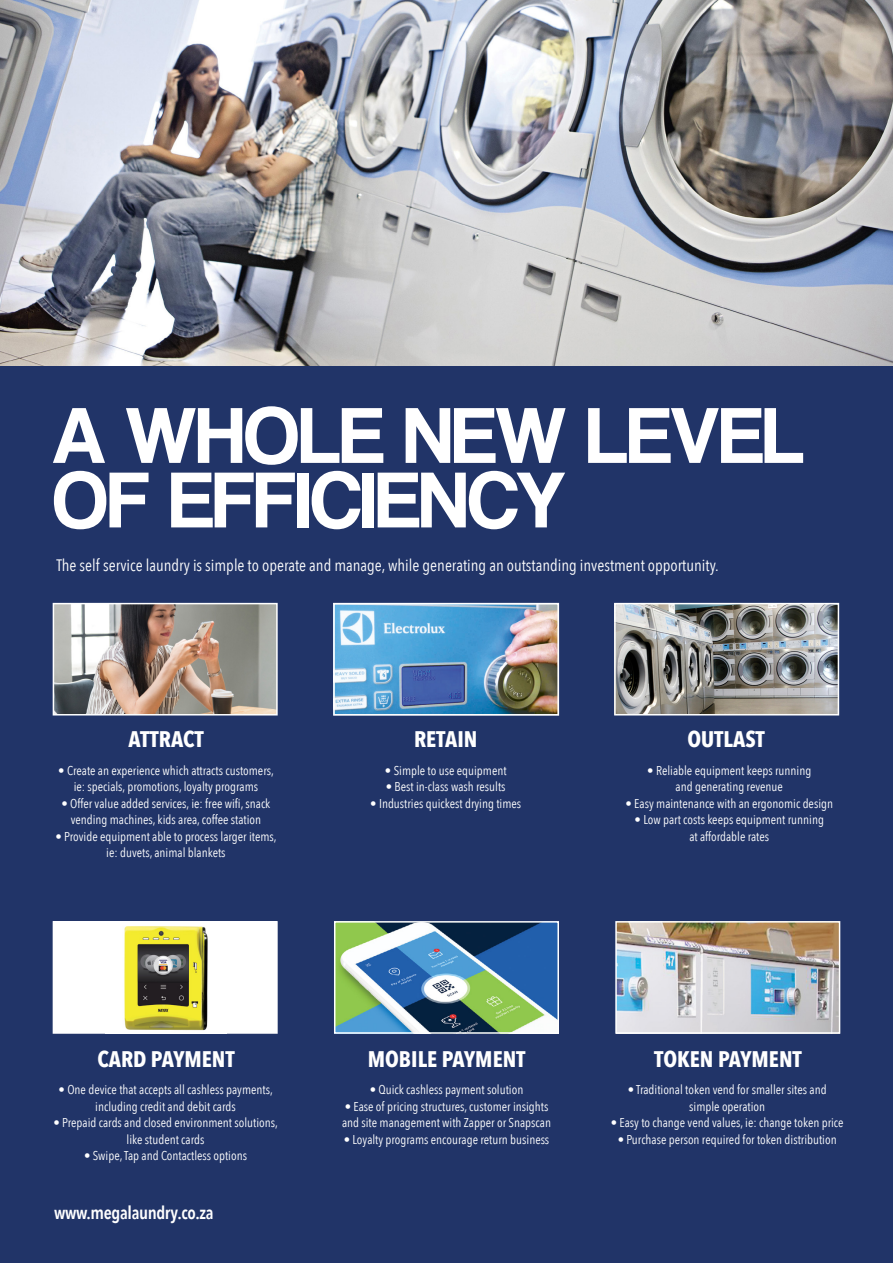
<style>
.page{position:relative;width:893px;height:1263px;background:#213468}
.page>*{position:absolute;margin:0;border:0;box-sizing:border-box;transform-origin:0 0}
.t1{font:82.5px/64.5px "Coolvetica Rg";color:#fff}
.t2{font:700 22.5px "Avenir Next Condensed";color:#fff}
.t3{font:600 18px "Avenir Next Condensed";letter-spacing:-.02em;color:#fff}
.t4{font:16.5px "Avenir Next Condensed";color:#fff}
.t5{font:12.75px/16.5px "Avenir Next Condensed";color:#fff;text-align:center}
</style>
<div class="page">
<img style="left:56px;top:606px;width:219px;height:106px">
<div style="left:53px;top:603px;width:225px;height:112px;border:2px solid #fff"></div>
<img style="left:337px;top:924px;width:219px;height:107px">
<div style="left:334px;top:921px;width:225px;height:113px;border:2px solid #fff"></div>
<div style="left:53px;top:922px;width:224px;height:111px;background:#fff"></div>
<img style="left:124px;top:926px;width:84px;height:105px">
<div style="left:53px;top:921px;width:225px;height:113px;border:2px solid #fff"></div>
<img style="left:336px;top:606px;width:220px;height:107px">
<div style="left:333px;top:603px;width:226px;height:113px;border:2px solid #fff"></div>
<img style="left:0;top:0;width:893px;height:366px">
<img style="left:618px;top:924px;width:219px;height:107px">
<div style="left:615px;top:921px;width:225px;height:113px;border:2px solid #fff"></div>
<img style="left:617px;top:606px;width:219px;height:106px">
<div style="left:614px;top:603px;width:225px;height:112px;border:2px solid #fff"></div>
<h1 class="t1" style="left:53px;top:402px;width:752px">A WHOLE NEW LEVEL<br>OF EFFICIENCY</h1>
<p class="t4" style="left:56px;top:551px;width:664px">The self service laundry is simple to operate and manage, while generating an outstanding investment opportunity.</p>
<h2 class="t2" style="left:128px;top:726px;width:77px">ATTRACT</h2>
<p class="t5" style="left:58px;top:761px;width:217px">• Create an experience which attracts customers, ie: specials, promotions, loyalty programs</p>
<p class="t5" style="left:61px;top:794px;width:210px">• Offer value added services, ie: free wifi, snack vending machines, kids area, coffee station</p>
<p class="t5" style="left:56px;top:827px;width:223px">• Provide equipment able to process larger items, ie: duvets, animal blankets</p>
<h2 class="t2" style="left:414px;top:726px;width:65px">RETAIN</h2>
<p class="t5" style="left:385px;top:761px;width:123px">• Simple to use equipment</p>
<p class="t5" style="left:386px;top:778px;width:121px">• Best in-class wash results</p>
<p class="t5" style="left:370px;top:794px;width:152px">• Industries quickest drying times</p>
<h2 class="t2" style="left:687px;top:726px;width:79px">OUTLAST</h2>
<p class="t5" style="left:647px;top:761px;width:166px">• Reliable equipment keeps running and generating revenue</p>
<p class="t5" style="left:625px;top:794px;width:209px">• Easy maintenance with an ergonomic design</p>
<p class="t5" style="left:635px;top:811px;width:191px">• Low part costs keeps equipment running at affordable rates</p>
<h2 class="t2" style="left:98px;top:1045px;width:139px">CARD PAYMENT</h2>
<p class="t5" style="left:59px;top:1081px;width:216px">• One device that accepts all cashless payments, including credit and debit cards</p>
<p class="t5" style="left:54px;top:1114px;width:226px">• Prepaid cards and closed environment solutions, like student cards</p>
<p class="t5" style="left:84px;top:1147px;width:164px">• Swipe, Tap and Contactless options</p>
<h3 class="t3" style="left:54px;top:1197px;width:161px">www.megalaundry.co.za</h3>
<h2 class="t2" style="left:368px;top:1045px;width:159px">MOBILE PAYMENT</h2>
<h2 class="t2" style="left:654px;top:1045px;width:149px">TOKEN PAYMENT</h2>
<p class="t5" style="left:370px;top:1081px;width:155px">• Quick cashless payment solution</p>
<p class="t5" style="left:342px;top:1097px;width:210px;text-align:left">• Ease of pricing structures, customer insights and site management with Zapper or Snapscan</p>
<p class="t5" style="left:344px;top:1130px;width:207px">• Loyalty programs encourage return business</p>
<p class="t5" style="left:628px;top:1081px;width:200px">• Traditional token vend for smaller sites and simple operation</p>
<p class="t5" style="left:611px;top:1114px;width:234px">• Easy to change vend values, ie: change token price</p>
<p class="t5" style="left:618px;top:1130px;width:221px">• Purchase person required for token distribution</p>
</div>
